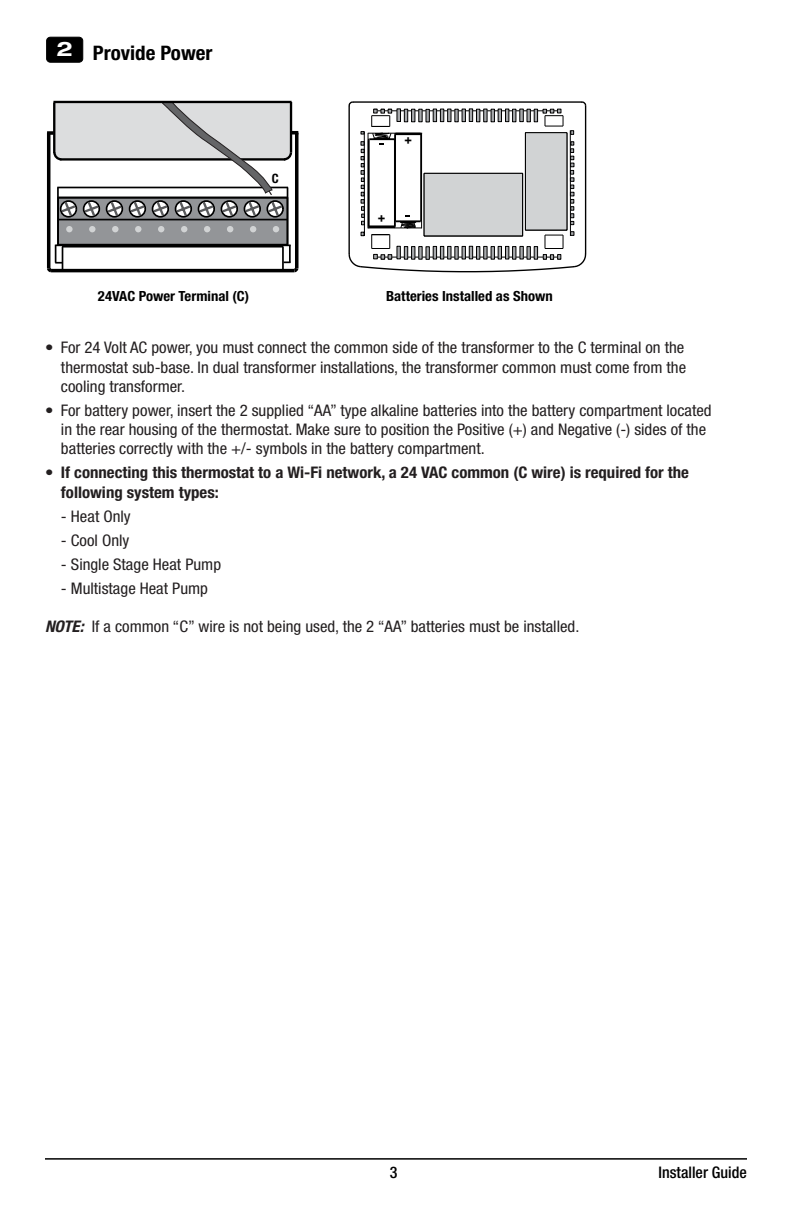
<style>
.page{position:relative;width:792px;height:1224px;background:#fff}
.page>*{position:absolute;margin:0;border:0;box-sizing:border-box;transform-origin:0 0}
.t1{font:700 condensed 20px "Helvetica Neue LT Std";color:#000;scale:1.05 1}
.t2{font:700 expanded 20px "Helvetica Neue LT Std";color:#fff}
.t3{font:condensed 16px/19.6px "Helvetica Neue LT Std";color:#231f20;text-align:justify;scale:1.05 1}
.t4{font:700 condensed 16px/19.2px "Helvetica Neue LT Std";color:#231f20;scale:1.05 1}
.t5{font:500 condensed 16px "Helvetica Neue LT Std";color:#000}
.t6{font:700 condensed 14px "Helvetica Neue LT Std";color:#000;scale:1.05 1}
.t7{font:700 condensed 13px "Helvetica Neue LT Std";color:#010101}
.t8{font:700 12.8px "Arial";color:#000}
.s1{font-weight:700}
.s2{font-weight:400}
.s3{font-weight:700;font-style:italic}
</style>
<div class="page">
<hr style="left:45px;top:1158px;width:702px;height:2px;background:#000">
<div style="left:47px;top:37px;width:36px;height:25px;background:#000;border-radius:4px"></div>
<div style="left:46px;top:37px;width:37px;height:26px;border:1px solid #000;border-radius:4px"></div>
<div style="left:57px;top:197px;width:231px;height:48px;background:#939598;border:2px solid #000"></div>
<hr style="left:47px;top:133px;width:3px;height:135px;background:#000">
<hr style="left:57px;top:187px;width:2px;height:58px;background:#000">
<hr style="left:287px;top:187px;width:1px;height:58px;background:#000">
<svg style="left:295px;top:133px;width:4px;height:112px"></svg>
<hr style="left:51px;top:269px;width:243px;height:3px;background:#000">
<hr style="left:63px;top:246px;width:220px;height:2px;background:#000">
<hr style="left:56px;top:245px;width:235px;height:1px;background:#000">
<hr style="left:58px;top:219px;width:230px;height:1px;background:#000">
<div style="left:66px;top:226px;width:7px;height:6px;background:#d1d3d4;border-radius:50%"></div>
<div style="left:89px;top:226px;width:7px;height:6px;background:#d1d3d4;border-radius:50%"></div>
<div style="left:112px;top:226px;width:7px;height:6px;background:#d1d3d4;border-radius:50%"></div>
<svg style="left:181px;top:226px;width:6px;height:6px"></svg>
<svg style="left:158px;top:226px;width:6px;height:6px"></svg>
<svg style="left:135px;top:226px;width:6px;height:6px"></svg>
<svg style="left:47px;top:245px;width:17px;height:27px"></svg>
<svg style="left:227px;top:226px;width:6px;height:6px"></svg>
<svg style="left:204px;top:226px;width:6px;height:6px"></svg>
<svg style="left:273px;top:226px;width:6px;height:6px"></svg>
<svg style="left:250px;top:226px;width:6px;height:6px"></svg>
<svg style="left:282px;top:245px;width:17px;height:27px"></svg>
<svg style="left:47px;top:102px;width:251px;height:117px"></svg>
<hr style="left:53px;top:101px;width:239px;height:2px;background:#000">
<svg style="left:348px;top:101px;width:238px;height:171px"></svg>
<p class="t2" style="left:57px;top:36px;width:18px">2</p>
<p class="t1" style="left:93px;top:41px;width:116px">Provide Power</p>
<p class="t7" style="left:272px;top:171px;width:8px">C</p>
<p class="t6" style="left:98px;top:287px;width:145px">24VAC Power Terminal (C)</p>
<p class="t8" style="left:405px;top:132px;width:9px">+</p>
<p class="t8" style="left:378px;top:210px;width:9px">+</p>
<p class="t6" style="left:386px;top:288px;width:160px">Batteries Installed as Shown</p>
<p class="t3" style="left:61px;top:337px;width:597px;text-indent:-16px"><span class="s1">•</span> For 24 Volt AC power, you must connect the common side of the transformer to the C terminal on the thermostat sub-base. In dual transformer installations, the transformer common must come from the cooling transformer.</p>
<p class="t3" style="left:61px;top:401px;width:621px;text-align:left;text-indent:-16px">• For battery power, insert the 2 supplied “AA” type alkaline batteries into the battery compartment located in the rear housing of the thermostat. Make sure to position the Positive (+) and Negative (-) sides of the batteries correctly with the +/- symbols in the battery compartment.</p>
<p class="t4" style="left:61px;top:463px;width:600px;text-indent:-16px"><span class="s2">•</span> If connecting this thermostat to a Wi-Fi network, a 24 VAC common (C wire) is required for the following system types:</p>
<p class="t3" style="left:61px;top:506px;width:68px">- Heat Only</p>
<p class="t3" style="left:61px;top:530px;width:67px">- Cool Only</p>
<p class="t3" style="left:61px;top:554px;width:154px">- Single Stage Heat Pump</p>
<p class="t3" style="left:61px;top:578px;width:142px">- Multistage Heat Pump</p>
<p class="t3" style="left:45px;top:616px;width:510px"><span class="s3">NOTE:</span> If a common “C” wire is not being used, the 2 “AA” batteries must be installed.</p>
<p class="t5" style="left:390px;top:1163px;width:9px">3</p>
<p class="t5" style="left:659px;top:1163px;width:90px">Installer Guide</p>
</div>
